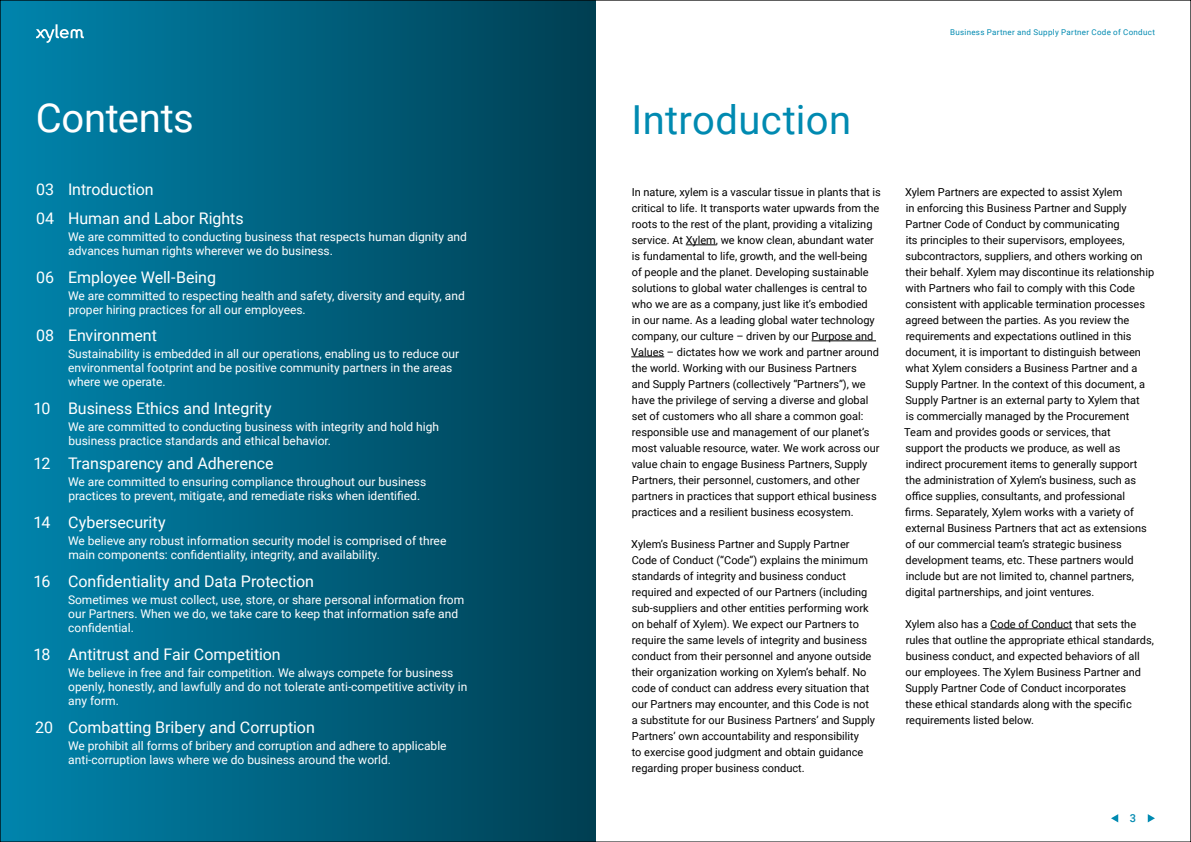
<style>
.page{position:relative;width:1191px;height:842px;background:#fff}
.page>*{position:absolute;margin:0;border:0;box-sizing:border-box;transform-origin:0 0}
.t1{font:40px "Roboto";letter-spacing:.01em;color:#008ab1}
.t2{font:40px "Roboto";letter-spacing:-.005em;color:#fff}
.t3{font:16px/29px "Roboto";color:#fff}
.t4{font:12px/14px "Roboto";color:#fff}
.t5{font:11px/16px "Roboto";color:#000}
.t6{font:500 11px "Roboto";color:#008ab1}
.t7{font:8px "Roboto";letter-spacing:.035em;color:#008ab1}
</style>
<div class="page">
<div style="left:0;top:0;width:595px;height:842px;background:linear-gradient(to right,#0085ad,#003f52)"></div>
<hr style="left:685px;top:245px;width:31px;height:1px;background:#000">
<hr style="left:811px;top:341px;width:65px;height:1px;background:#000">
<hr style="left:631px;top:357px;width:33px;height:1px;background:#000">
<hr style="left:990px;top:629px;width:82px;height:1px;background:#000">
<svg style="left:1111px;top:814px;width:7px;height:8px"></svg>
<svg style="left:1147px;top:814px;width:8px;height:8px"></svg>
<svg style="left:36px;top:24px;width:48px;height:19px"></svg>
<h1 class="t2" style="left:36px;top:90px;width:160px">Contents</h1>
<h2 class="t3" style="left:36px;top:174px;width:209px">03 Introduction<br>04 Human and Labor Rights</h2>
<p class="t4" style="left:68px;top:230px;width:400px">We are committed to conducting business that respects human dignity and advances human rights wherever we do business.</p>
<h2 class="t3" style="left:36px;top:262px;width:181px">06 Employee Well-Being</h2>
<p class="t4" style="left:68px;top:289px;width:398px">We are committed to respecting health and safety, diversity and equity, and proper hiring practices for all our employees.</p>
<h2 class="t3" style="left:36px;top:320px;width:122px">08 Environment</h2>
<p class="t4" style="left:68px;top:347px;width:393px">Sustainability is embedded in all our operations, enabling us to reduce our environmental footprint and be positive community partners in the areas where we operate.</p>
<h2 class="t3" style="left:34px;top:393px;width:240px">10 Business Ethics and Integrity</h2>
<p class="t4" style="left:68px;top:420px;width:373px">We are committed to conducting business with integrity and hold high business practice standards and ethical behavior.</p>
<h2 class="t3" style="left:34px;top:448px;width:242px">12 Transparency and Adherence</h2>
<p class="t4" style="left:68px;top:475px;width:360px">We are committed to ensuring compliance throughout our business practices to prevent, mitigate, and remediate risks when identified.</p>
<h2 class="t3" style="left:34px;top:507px;width:133px">14 Cybersecurity</h2>
<p class="t4" style="left:68px;top:534px;width:380px">We believe any robust information security model is comprised of three main components: confidentiality, integrity, and availability.</p>
<h2 class="t3" style="left:34px;top:566px;width:282px">16 Confidentiality and Data Protection</h2>
<p class="t4" style="left:68px;top:593px;width:398px">Sometimes we must collect, use, store, or share personal information from our Partners. When we do, we take care to keep that information safe and confidential.</p>
<h2 class="t3" style="left:34px;top:639px;width:249px">18 Antitrust and Fair Competition</h2>
<p class="t4" style="left:68px;top:666px;width:401px">We believe in free and fair competition. We always compete for business openly, honestly, and lawfully and do not tolerate anti-competitive activity in any form.</p>
<h2 class="t3" style="left:35px;top:712px;width:281px">20 Combatting Bribery and Corruption</h2>
<p class="t4" style="left:68px;top:739px;width:380px">We prohibit all forms of bribery and corruption and adhere to applicable anti-corruption laws where we do business around the world.</p>
<p class="t7" style="left:950px;top:27px;width:206px">Business Partner and Supply Partner Code of Conduct</p>
<h1 class="t1" style="left:631px;top:91px;width:221px">Introduction</h1>
<p class="t5" style="left:631px;top:184px;width:251px">In nature, xylem is a vascular tissue in plants that is critical to life. It transports water upwards from the roots to the rest of the plant, providing a vitalizing service. At Xylem, we know clean, abundant water is fundamental to life, growth, and the well-being<br>of people and the planet. Developing sustainable solutions to global water challenges is central to who we are as a company, just like it’s embodied<br>in our name. As a leading global water technology company, our culture – driven by our Purpose and Values – dictates how we work and partner around the world. Working with our Business Partners<br>and Supply Partners (collectively “Partners”), we have the privilege of serving a diverse and global set of customers who all share a common goal: responsible use and management of our planet’s most valuable resource, water. We work across our value chain to engage Business Partners, Supply Partners, their personnel, customers, and other partners in practices that support ethical business practices and a resilient business ecosystem.</p>
<p class="t5" style="left:631px;top:536px;width:245px">Xylem’s Business Partner and Supply Partner Code of Conduct (“Code”) explains the minimum standards of integrity and business conduct required and expected of our Partners (including sub-suppliers and other entities performing work on behalf of Xylem). We expect our Partners to require the same levels of integrity and business conduct from their personnel and anyone outside their organization working on Xylem’s behalf. No code of conduct can address every situation that our Partners may encounter, and this Code is not a substitute for our Business Partners’ and Supply Partners’ own accountability and responsibility<br>to exercise good judgment and obtain guidance regarding proper business conduct.</p>
<p class="t5" style="left:904px;top:184px;width:251px">Xylem Partners are expected to assist Xylem<br>in enforcing this Business Partner and Supply Partner Code of Conduct by communicating<br>its principles to their supervisors, employees, subcontractors, suppliers, and others working on their behalf. Xylem may discontinue its relationship with Partners who fail to comply with this Code consistent with applicable termination processes agreed between the parties. As you review the requirements and expectations outlined in this document, it is important to distinguish between what Xylem considers a Business Partner and a Supply Partner. In the context of this document, a Supply Partner is an external party to Xylem that<br>is commercially managed by the Procurement Team and provides goods or services, that<br>support the products we produce, as well as indirect procurement items to generally support<br>the administration of Xylem’s business, such as office supplies, consultants, and professional firms. Separately, Xylem works with a variety of external Business Partners that act as extensions of our commercial team’s strategic business development teams, etc. These partners would include but are not limited to, channel partners, digital partnerships, and joint ventures.</p>
<p class="t5" style="left:905px;top:616px;width:250px">Xylem also has a Code of Conduct that sets the rules that outline the appropriate ethical standards, business conduct, and expected behaviors of all our employees. The Xylem Business Partner and Supply Partner Code of Conduct incorporates these ethical standards along with the specific requirements listed below.</p>
<p class="t6" style="left:1129px;top:810px;width:8px">3</p>
</div>
